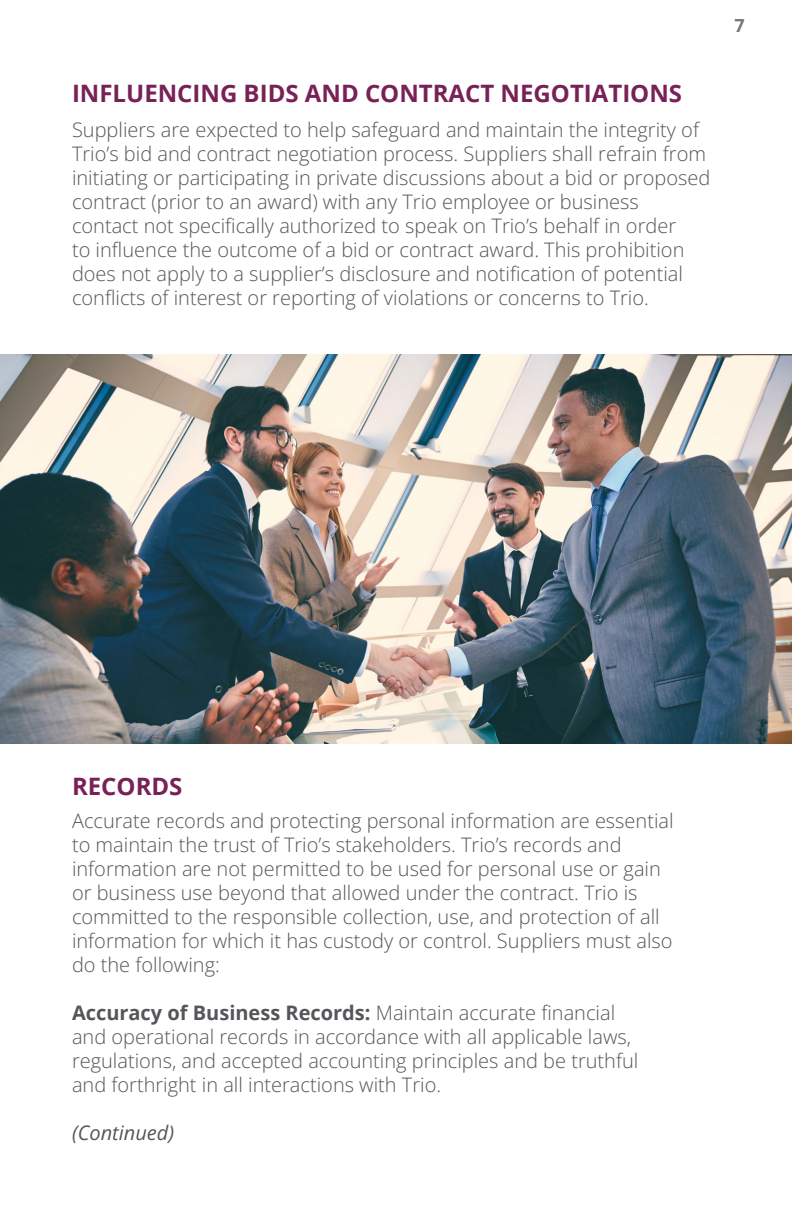
<style>
.page{position:relative;width:792px;height:1224px;background:#fff}
.page>*{position:absolute;margin:0;border:0;box-sizing:border-box;transform-origin:0 0}
.t1{font:700 24px "Open Sans";color:#782157}
.t2{font:20px/24px "Open Sans";color:#55565a}
.t3{font:italic 20px "Open Sans";color:#55565a}
.t4{font:700 18px "Open Sans";color:#74777b}
.s1{font-weight:700}
</style>
<div class="page">
<img style="left:0;top:355px;width:792px;height:388px">
<p class="t1" style="left:72px;top:77px;width:612px">INFLUENCING BIDS AND CONTRACT NEGOTIATIONS</p>
<p class="t2" style="left:72px;top:117px;width:640px">Suppliers are expected to help safeguard and maintain the integrity of Trio’s bid and contract negotiation process. Suppliers shall refrain from initiating or participating in private discussions about a bid or proposed contract (prior to an award) with any Trio employee or business contact not specifically authorized to speak on Trio’s behalf in order<br>to influence the outcome of a bid or contract award. This prohibition does not apply to a supplier’s disclosure and notification of potential conflicts of interest or reporting of violations or concerns to Trio.</p>
<p class="t4" style="left:734px;top:13px;width:12px">7</p>
<p class="t1" style="left:72px;top:769px;width:112px">RECORDS</p>
<p class="t2" style="left:72px;top:809px;width:603px">Accurate records and protecting personal information are essential to maintain the trust of Trio’s stakeholders. Trio’s records and information are not permitted to be used for personal use or gain or business use beyond that allowed under the contract. Trio is committed to the responsible collection, use, and protection of all information for which it has custody or control. Suppliers must also do the following:</p>
<p class="t2" style="left:72px;top:1001px;width:568px"><span class="s1">Accuracy of Business Records:</span> Maintain accurate financial and operational records in accordance with all applicable laws, regulations, and accepted accounting principles and be truthful and forthright in all interactions with Trio.</p>
<p class="t3" style="left:72px;top:1119px;width:104px">(Continued)</p>
</div>
